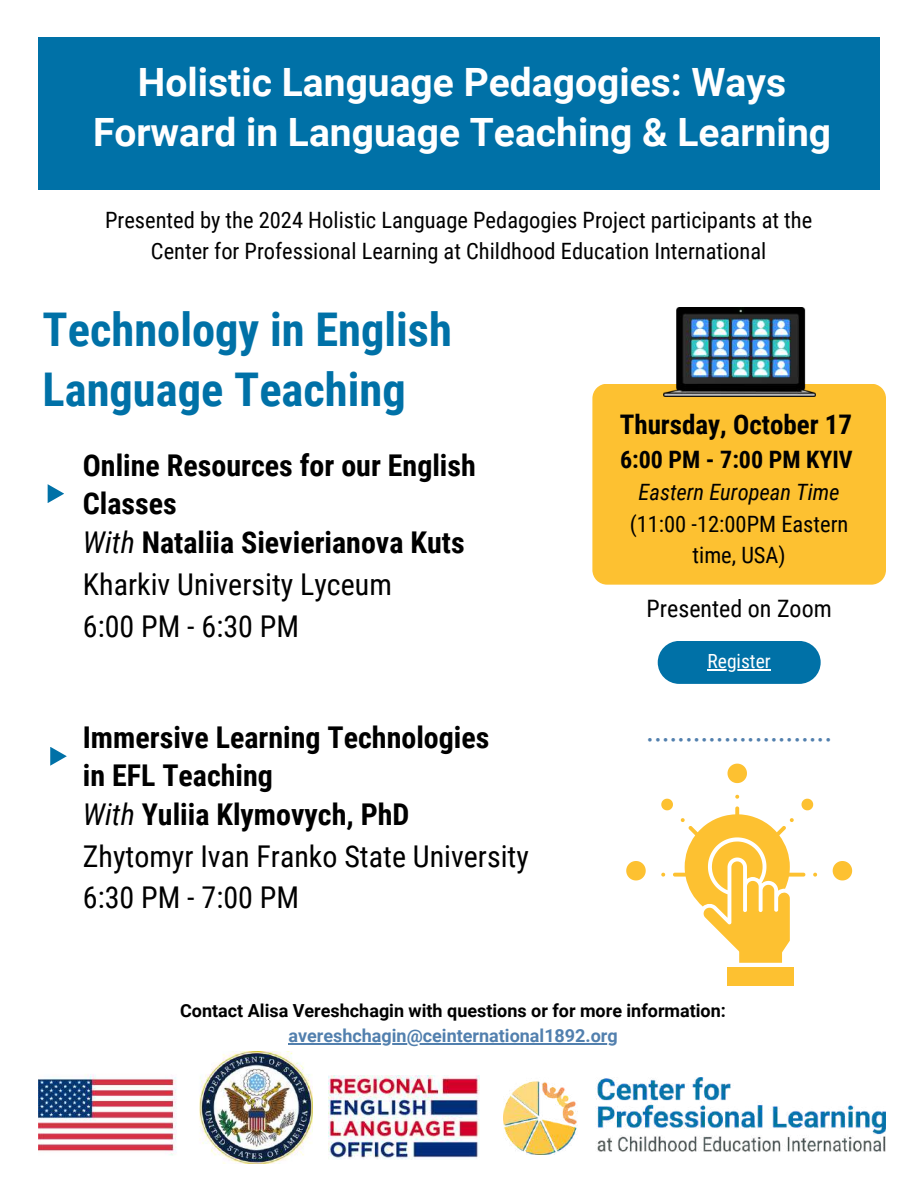
<style>
.page{position:relative;width:918px;height:1188px;background:#fff}
.page>*{position:absolute;margin:0;border:0;box-sizing:border-box;transform-origin:0 0}
.t1{font:700 46.5px/59.7px "Roboto Condensed";color:#0071a7}
.t2{font:700 39px/49.5px "Roboto";color:#fff;text-align:center}
.t3{font:700 30px/40.2px "Roboto Condensed";color:#000}
.t4{font:700 27px "Roboto Condensed";color:#000}
.t5{font:700 24px "Roboto Condensed";color:#000}
.t6{font:24px "Roboto Condensed";color:#000}
.t7{font:22.5px/31.5px "Roboto Condensed";color:#000;text-align:center}
.t8{font:italic 22.5px "Roboto Condensed";color:#000}
.t9{font:19.5px "Roboto Condensed";color:#fff}
.t10{font:700 18px "Roboto";color:#000}
.t11{font:700 18px "Roboto";color:#5280ae}
.t12{font:700 12px "Canva Sans";color:#5280ae}
.s1{font-weight:400;font-style:italic}
.s2{font-weight:400}
</style>
<div class="page">
<div style="left:38px;top:37px;width:842px;height:153px;background:#0071a7"></div>
<div style="left:592px;top:384px;width:294px;height:201px;background:#fdc131"></div>
<svg style="left:50px;top:747px;width:17px;height:19px"></svg>
<svg style="left:48px;top:484px;width:16px;height:19px"></svg>
<img style="left:663px;top:307px;width:152px;height:89px">
<div style="left:658px;top:641px;width:163px;height:43px;background:#0071a7;border-radius:21px"></div>
<hr style="left:708px;top:669px;width:63px;height:1px;background:#fff">
<hr style="left:288px;top:1043px;width:330px;height:1px;background:#5280ae">
<img style="left:38px;top:1051px;width:275px;height:113px">
<img style="left:328px;top:1075px;width:151px;height:85px">
<svg style="left:728px;top:764px;width:19px;height:19px"></svg>
<div style="left:728px;top:967px;width:66px;height:19px;background:#fdc131"></div>
<svg style="left:626px;top:861px;width:20px;height:19px"></svg>
<svg style="left:833px;top:861px;width:19px;height:19px"></svg>
<svg style="left:661px;top:795px;width:156px;height:168px"></svg>
<img style="left:503px;top:1077px;width:383px;height:78px">
<h2 class="t2" style="left:93px;top:58px;width:740px">Holistic Language Pedagogies: Ways<br>Forward in Language Teaching &amp; Learning</h2>
<p class="t7" style="left:105px;top:204px;width:709px">Presented by the 2024 Holistic Language Pedagogies Project participants at the<br>Center for Professional Learning at Childhood Education International</p>
<h1 class="t1" style="left:43px;top:300px;width:411px">Technology in English<br>Language Teaching</h1>
<p class="t3" style="left:83px;top:445px;width:395px">Online Resources for our English<br>Classes<br><span class="s1">With</span> Nataliia Sievierianova Kuts<br><span class="s2">Kharkiv University Lyceum<br>6:00 PM - 6:30 PM</span></p>
<p class="t3" style="left:83px;top:717px;width:448px">Immersive Learning Technologies<br>in EFL Teaching<br><span class="s1">With</span> Yuliia Klymovych, PhD<br><span class="s2">Zhytomyr Ivan Franko State University<br>6:30 PM - 7:00 PM</span></p>
<p class="t4" style="left:620px;top:409px;width:234px">Thursday, October 17</p>
<p class="t5" style="left:620px;top:446px;width:234px">6:00 PM - 7:00 PM KYIV</p>
<p class="t8" style="left:639px;top:480px;width:203px">Eastern European Time</p>
<p class="t7" style="left:630px;top:508px;width:220px">(11:00 -12:00PM Eastern time, USA)</p>
<p class="t6" style="left:647px;top:595px;width:187px">Presented on Zoom</p>
<p class="t9" style="left:708px;top:650px;width:65px">Register</p>
<p class="t12" style="left:648px;top:731px;width:184px">••••••••••••••••••••••••</p>
<p class="t10" style="left:180px;top:1001px;width:547px">Contact Alisa Vereshchagin with questions or for more information:</p>
<p class="t11" style="left:288px;top:1025px;width:331px">avereshchagin@ceinternational1892.org</p>
</div>
